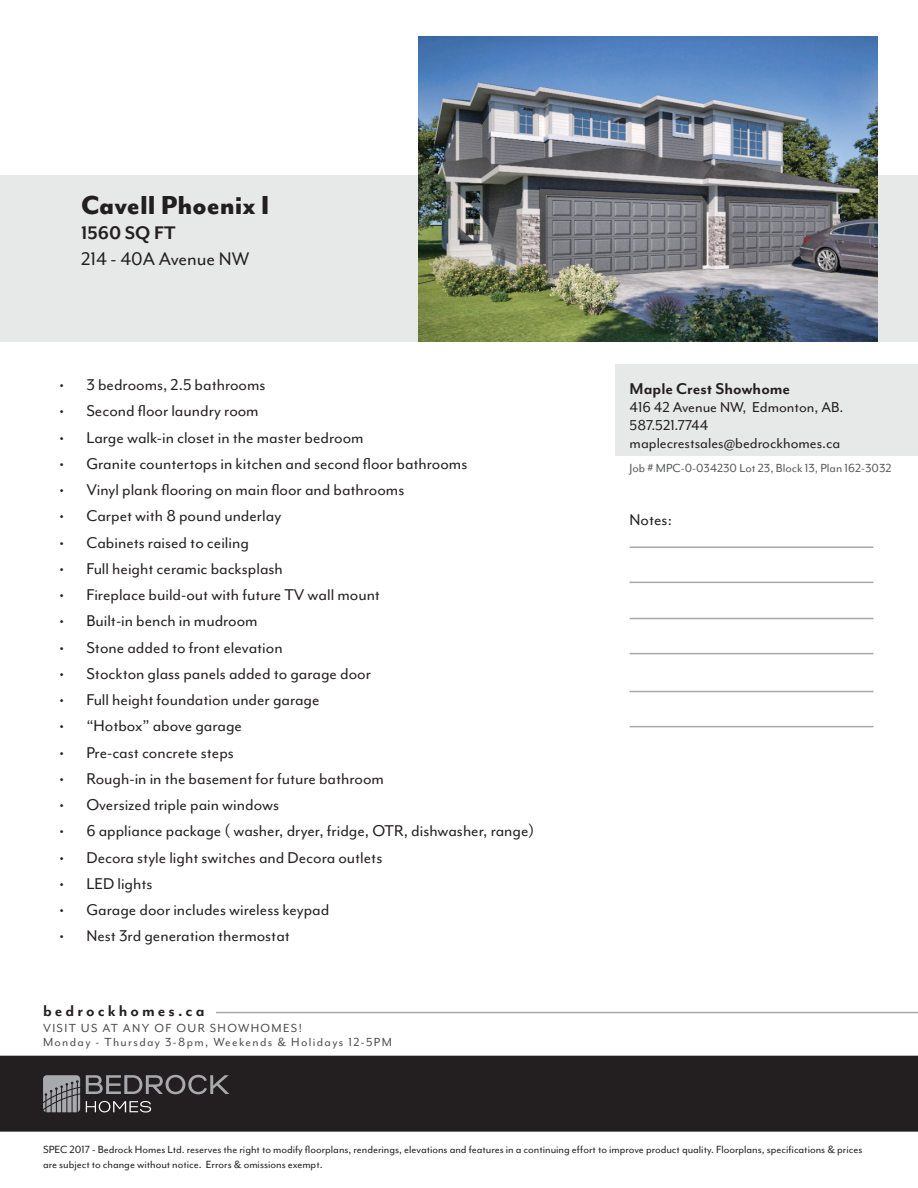
<style>
.page{position:relative;width:918px;height:1188px;background:#fff}
.page>*{position:absolute;margin:0;border:0;box-sizing:border-box;transform-origin:0 0}
.t1{font:800 30px "Mr Eaves Mod OT";color:#231f20}
.t2{font:21px "Mr Eaves Mod OT";color:#231f20}
.t3{font:700 21px "Mr Eaves Mod OT";color:#231f20}
.t4{font:18px "Mr Eaves Mod OT";color:#231f20}
.t5{font:700 18px "Mr Eaves Mod OT";color:#231f20}
.t6{font:700 18px "Mr Eaves Mod OT";letter-spacing:.17em;color:#231f20}
.t7{font:16.5px/18px "Mr Eaves Mod OT";color:#231f20}
.t8{font:13.5px/13.5px "Mr Eaves Mod OT";letter-spacing:.1em;color:#4d4d4f}
.t9{font:13.5px "Mr Eaves Mod OT";color:#58595b}
.t10{font:12px/14.4px "Mr Eaves Mod OT";color:#231f20}
</style>
<div class="page">
<div style="left:0;top:175px;width:918px;height:167px;background:#e7e8e8"></div>
<div style="left:616px;top:364px;width:302px;height:92px;background:#e7e8e8"></div>
<img style="left:418px;top:37px;width:460px;height:305px">
<hr style="left:216px;top:1012px;width:702px;height:1px;background:#a7a9ac">
<div style="left:0;top:1056px;width:918px;height:76px;background:#231f20"></div>
<svg style="left:43px;top:1075px;width:37px;height:37px"></svg>
<svg style="left:86px;top:1075px;width:143px;height:19px"></svg>
<svg style="left:86px;top:1101px;width:65px;height:12px"></svg>
<hr style="left:630px;top:582px;width:243px;height:1px;background:#a7a9ac">
<hr style="left:630px;top:653px;width:243px;height:1px;background:#a7a9ac">
<hr style="left:630px;top:726px;width:243px;height:1px;background:#a7a9ac">
<hr style="left:630px;top:546px;width:243px;height:2px;background:#a7a9ac">
<hr style="left:630px;top:618px;width:243px;height:1px;background:#a7a9ac">
<hr style="left:630px;top:691px;width:243px;height:1px;background:#a7a9ac">
<h1 class="t1" style="left:81px;top:188px;width:190px">Cavell Phoenix I</h1>
<p class="t3" style="left:81px;top:221px;width:96px">1560 SQ FT</p>
<p class="t2" style="left:81px;top:247px;width:170px">214 - 40A Avenue NW</p>
<p class="t4" style="left:59px;top:375px;width:208px">• 3 bedrooms, 2.5 bathrooms</p>
<p class="t4" style="left:59px;top:401px;width:201px">• Second floor laundry room</p>
<p class="t4" style="left:59px;top:427px;width:306px">• Large walk-in closet in the master bedroom</p>
<p class="t4" style="left:59px;top:454px;width:410px">• Granite countertops in kitchen and second floor bathrooms</p>
<p class="t4" style="left:59px;top:480px;width:347px">• Vinyl plank flooring on main floor and bathrooms</p>
<p class="t4" style="left:59px;top:506px;width:223px">• Carpet with 8 pound underlay</p>
<p class="t4" style="left:59px;top:532px;width:191px">• Cabinets raised to ceiling</p>
<p class="t4" style="left:59px;top:559px;width:225px">• Full height ceramic backsplash</p>
<p class="t4" style="left:59px;top:585px;width:322px">• Fireplace build-out with future TV wall mount</p>
<p class="t4" style="left:59px;top:611px;width:200px">• Built-in bench in mudroom</p>
<p class="t4" style="left:59px;top:637px;width:225px">• Stone added to front elevation</p>
<p class="t4" style="left:59px;top:664px;width:313px">• Stockton glass panels added to garage door</p>
<p class="t4" style="left:59px;top:690px;width:262px">• Full height foundation under garage</p>
<p class="t4" style="left:59px;top:716px;width:184px">• “Hotbox” above garage</p>
<p class="t4" style="left:59px;top:742px;width:176px">• Pre-cast concrete steps</p>
<p class="t4" style="left:59px;top:769px;width:326px">• Rough-in in the basement for future bathroom</p>
<p class="t4" style="left:59px;top:795px;width:221px">• Oversized triple pain windows</p>
<p class="t4" style="left:59px;top:821px;width:477px">• 6 appliance package ( washer, dryer, fridge, OTR, dishwasher, range)</p>
<p class="t4" style="left:59px;top:847px;width:324px">• Decora style light switches and Decora outlets</p>
<p class="t4" style="left:59px;top:874px;width:95px">• LED lights</p>
<p class="t4" style="left:59px;top:900px;width:271px">• Garage door includes wireless keypad</p>
<p class="t4" style="left:59px;top:926px;width:232px">• Nest 3rd generation thermostat</p>
<p class="t6" style="left:43px;top:1000px;width:163px">bedrockhomes.ca</p>
<p class="t8" style="left:43px;top:1021px;width:350px">VISIT US AT ANY OF OUR SHOWHOMES!<br>Monday - Thursday 3-8pm, Weekends &amp; Holidays 12-5PM</p>
<p class="t5" style="left:630px;top:379px;width:162px">Maple Crest Showhome</p>
<p class="t7" style="left:630px;top:398px;width:215px">416 42 Avenue NW, Edmonton, AB.<br>587.521.7744 maplecrestsales@bedrockhomes.ca</p>
<p class="t9" style="left:630px;top:460px;width:263px">Job # MPC-0-034230 Lot 23, Block 13, Plan 162-3032</p>
<p class="t4" style="left:630px;top:510px;width:44px">Notes:</p>
<p class="t10" style="left:43px;top:1143px;width:821px">SPEC 2017 - Bedrock Homes Ltd. reserves the right to modify floorplans, renderings, elevations and features in a continuing effort to improve product quality. Floorplans, specifications &amp; prices are subject to change without notice. Errors &amp; omissions exempt.</p>
</div>
